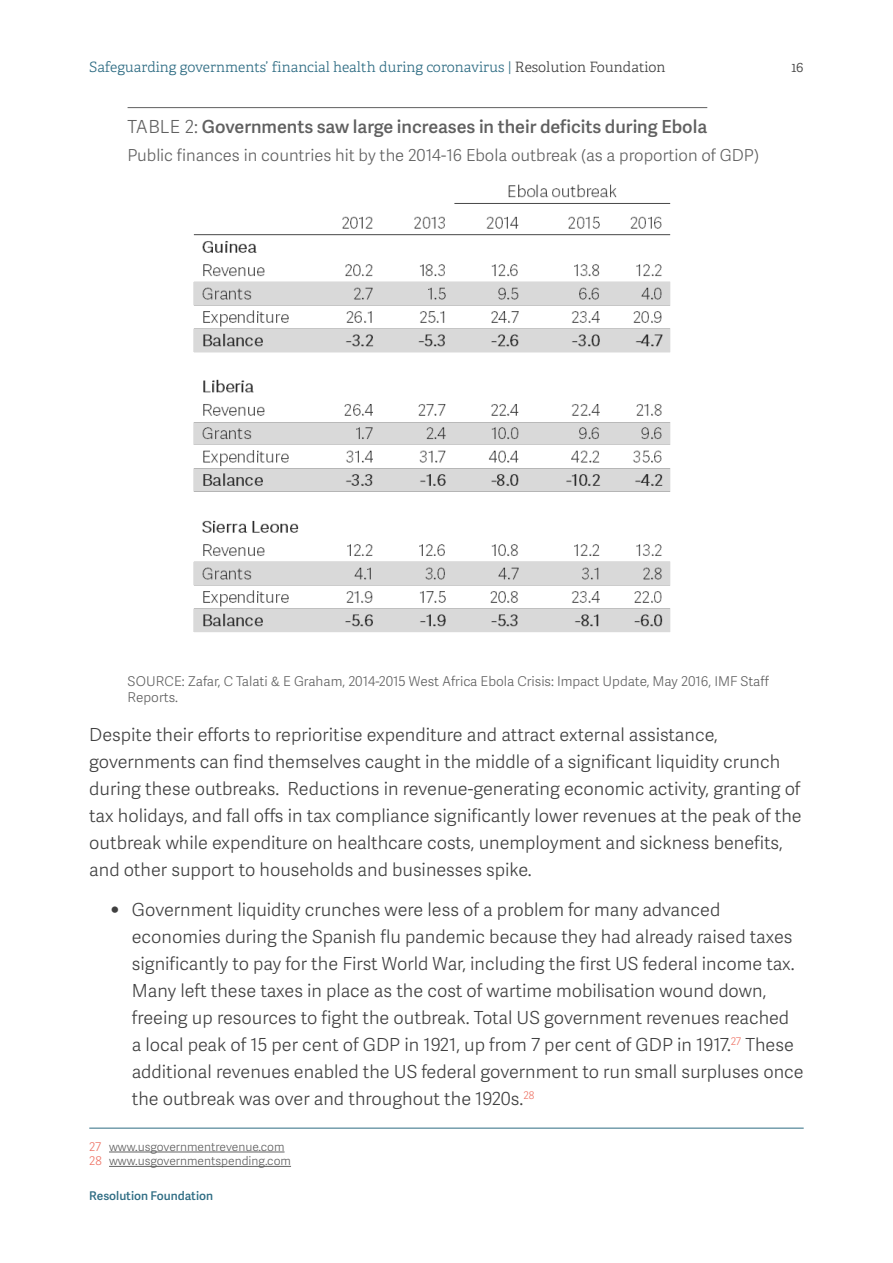
<style>
.page{position:relative;width:893px;height:1263px;background:#fff}
.page>*{position:absolute;margin:0;border:0;box-sizing:border-box;transform-origin:0 0}
.t1{font:18px/27px "Adelle Sans Lt";color:#404040}
.t2{font:18px "Adelle Sans Sb";color:#606060}
.t3{font:16.5px "Adelle Sans Lt";color:#606060}
.t4{font:300 14.25px "Adelle";color:#2e6c83}
.t5{font:300 14.25px "Adelle";color:#404040}
.t6{font:13.5px/16.2px "Adelle Sans Lt";color:#606060}
.t7{font:12px/14.4px "Adelle Sans Lt";color:#606060}
.t8{font:12px "Adelle Sans Sb";color:#2e6c83}
.s1{color:#404040}
.s2{font-family:"Adelle Sans Lt"}
.s3{font-family:"Avenir LT Std"}
.s4{color:#ee7062}
</style>
<div class="page">
<hr style="left:128px;top:107px;width:579px;height:1px;background:#606060">
<img style="left:193px;top:184px;width:478px;height:448px">
<hr style="left:89px;top:1128px;width:715px;height:1px;background:#2e6c83">
<hr style="left:109px;top:1152px;width:176px;height:1px;background:#606060">
<hr style="left:109px;top:1166px;width:182px;height:1px;background:#606060">
<p class="t4" style="left:89px;top:59px;width:578px">Safeguarding governments’ financial health during coronavirus | <span class="s1">Resolution Foundation</span></p>
<p class="t5" style="left:791px;top:59px;width:14px">16</p>
<p class="t2" style="left:128px;top:114px;width:581px"><span class="s2">TABLE 2:</span> Governments saw large increases in their deficits during Ebola</p>
<p class="t3" style="left:128px;top:144px;width:633px">Public finances in countries hit by the 2014-16 Ebola outbreak (as a proportion of GDP)</p>
<p class="t6" style="left:128px;top:672px;width:643px">SOURCE: Zafar, C Talati &amp; E Graham, 2014-2015 West Africa Ebola Crisis: Impact Update, May 2016, IMF Staff<br>Reports.</p>
<p class="t1" style="left:89px;top:720px;width:714px">Despite their efforts to reprioritise expenditure and attract external assistance, governments can find themselves caught in the middle of a significant liquidity crunch during these outbreaks. Reductions in revenue-generating economic activity, granting of tax holidays, and fall offs in tax compliance significantly lower revenues at the peak of the outbreak while expenditure on healthcare costs, unemployment and sickness benefits, and other support to households and businesses spike.</p>
<p class="t1" style="left:132px;top:896px;width:673px;text-indent:-21px"><span class="s3">•</span> Government liquidity crunches were less of a problem for many advanced economies during the Spanish flu pandemic because they had already raised taxes significantly to pay for the First World War, including the first US federal income tax.<br>Many left these taxes in place as the cost of wartime mobilisation wound down, freeing up resources to fight the outbreak. Total US government revenues reached<br>a local peak of 15 per cent of GDP in 1921, up from 7 per cent of GDP in 1917.<sup>27</sup> These additional revenues enabled the US federal government to run small surpluses once the outbreak was over and throughout the 1920s.<sup>28</sup></p>
<p class="t7" style="left:89px;top:1139px;width:203px"><span class="s4">27</span> www.usgovernmentrevenue.com<br><span class="s4">28</span> www.usgovernmentspending.com</p>
<p class="t8" style="left:89px;top:1187px;width:125px">Resolution Foundation</p>
</div>
